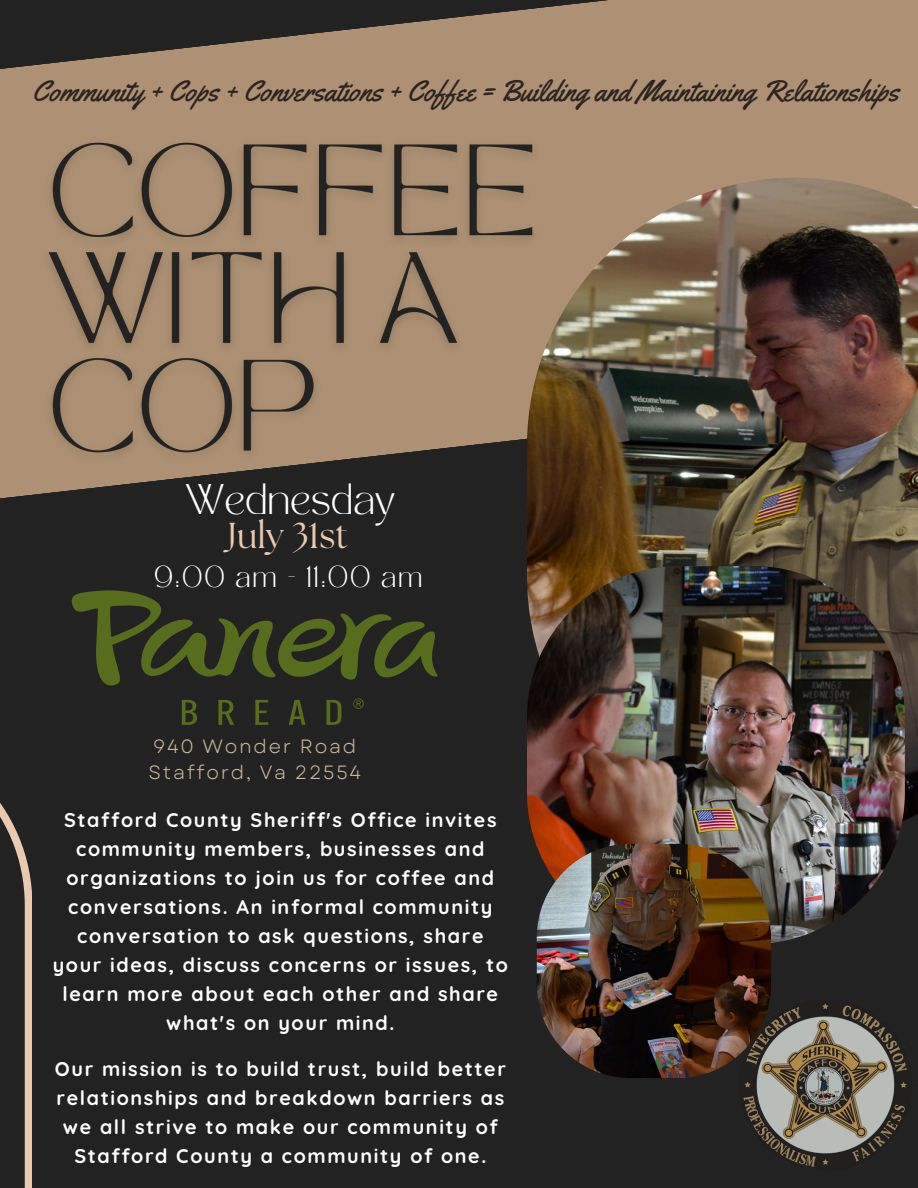
<style>
.page{position:relative;width:918px;height:1188px;background:#222}
.page>*{position:absolute;margin:0;border:0;box-sizing:border-box;transform-origin:0 0}
.t1{font:36px "The Seasons";color:#e9cab0}
.t2{font:30px "TAN MONCHERI Regular";color:#fff}
.t3{font:29.7px "Yellowtail";color:#2d2422}
.t4{font:21.15px "TAN MONCHERI Regular";letter-spacing:.09em;color:#fff}
.t5{font:700 19.8px/29px "Quicksand";letter-spacing:.08em;color:#fff;text-align:center}
.t6{font:19.2px "Garet";letter-spacing:.09em;color:#cab9a2}
</style>
<div class="page">
<svg style="left:0;top:0;width:918px;height:499px;fill:#ae9174"></svg>
<img style="left:527px;top:178px;width:391px;height:666px">
<img style="left:527px;top:566px;width:378px;height:378px;border-radius:151px">
<img style="left:537px;top:844px;width:234px;height:234px;border-radius:94px">
<svg style="left:0;top:803px;width:32px;height:385px"></svg>
<img style="left:732px;top:992px;width:180px;height:175px">
<svg style="left:71px;top:590px;width:367px;height:96px"></svg>
<svg style="left:182px;top:700px;width:15px;height:25px"></svg>
<svg style="left:218px;top:700px;width:16px;height:25px"></svg>
<svg style="left:255px;top:700px;width:13px;height:25px"></svg>
<svg style="left:289px;top:700px;width:16px;height:25px"></svg>
<svg style="left:326px;top:700px;width:15px;height:25px"></svg>
<svg style="left:353px;top:698px;width:11px;height:11px"></svg>
<img style="left:33px;top:131px;width:515px;height:355px">
<p class="t3" style="left:32px;top:73px;width:868px">Community + Cops + Conversations + Coffee = Building and Maintaining Relationships</p>
<h2 class="t2" style="left:186px;top:483px;width:210px">Wednesday</h2>
<h4 class="t1" style="left:227px;top:520px;width:122px">July 31st</h4>
<h2 class="t4" style="left:154px;top:565px;width:270px">9:00 am - 11:00 am</h2>
<p class="t6" style="left:153px;top:733px;width:205px">940 Wonder Road</p>
<p class="t6" style="left:149px;top:759px;width:214px">Stafford, Va 22554</p>
<p class="t5" style="left:53px;top:805px;width:457px">Stafford County Sheriff's Office invites community members, businesses and organizations to join us for coffee and conversations. An informal community conversation to ask questions, share your ideas, discuss concerns or issues, to learn more about each other and share what's on your mind.</p>
<p class="t5" style="left:55px;top:1054px;width:453px">Our mission is to build trust, build better relationships and breakdown barriers as we all strive to make our community of Stafford County a community of one.</p>
</div>
